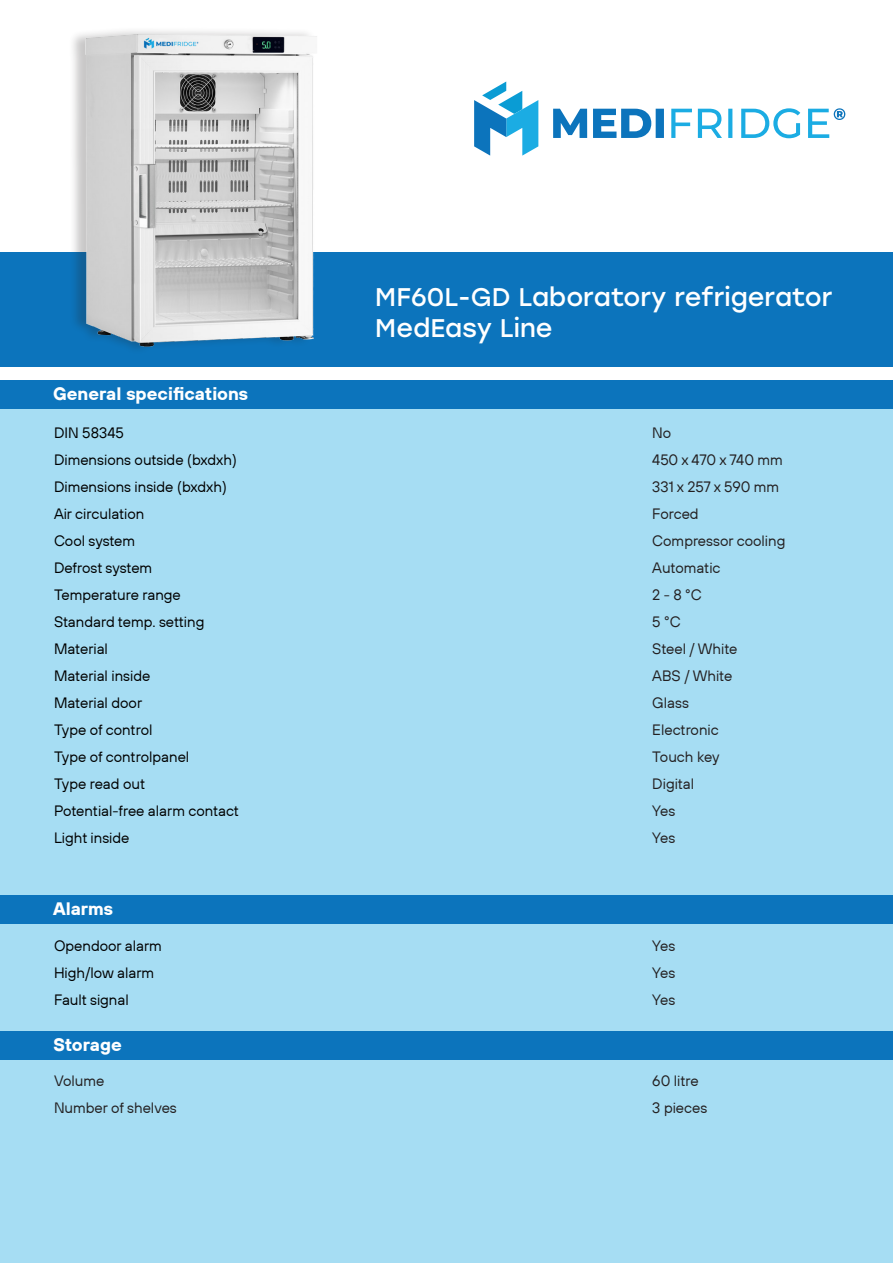
<style>
.page{position:relative;width:893px;height:1263px;background:#fff}
.page>*{position:absolute;margin:0;border:0;box-sizing:border-box;transform-origin:0 0}
.t1{font:25.5px "Stolzl";color:#fff}
.t2{font:700 18px "TT Hoves Pro Trial";color:#fff}
.t3{font:15px "TT Hoves Pro Trial";color:#000}
.t4{font:15px/27px "TT Hoves Pro Trial";color:#231f20}
</style>
<div class="page">
<div style="left:0;top:409px;width:893px;height:854px;background:#a6ddf3"></div>
<div style="left:0;top:252px;width:893px;height:115px;background:#0c74bc"></div>
<div style="left:0;top:381px;width:893px;height:28px;background:#0c74bc"></div>
<div style="left:69px;top:26px;width:247px;height:329px;background:#231f20;opacity:.25"></div>
<img style="left:85px;top:34px;width:232px;height:319px">
<div style="left:0;top:895px;width:893px;height:29px;background:#0c74bc"></div>
<div style="left:0;top:1031px;width:893px;height:29px;background:#0c74bc"></div>
<svg style="left:474px;top:81px;width:64px;height:75px"></svg>
<svg style="left:553px;top:109px;width:111px;height:29px"></svg>
<svg style="left:671px;top:108px;width:174px;height:30px"></svg>
<p class="t2" style="left:53px;top:382px;width:197px">General specifications</p>
<p class="t3" style="left:54px;top:424px;width:71px">DIN 58345</p>
<p class="t3" style="left:54px;top:451px;width:184px">Dimensions outside (bxdxh)</p>
<p class="t3" style="left:54px;top:478px;width:174px">Dimensions inside (bxdxh)</p>
<p class="t3" style="left:54px;top:505px;width:92px">Air circulation</p>
<p class="t3" style="left:54px;top:532px;width:83px">Cool system</p>
<p class="t3" style="left:54px;top:559px;width:100px">Defrost system</p>
<p class="t3" style="left:54px;top:586px;width:128px">Temperature range</p>
<p class="t3" style="left:54px;top:613px;width:152px">Standard temp. setting</p>
<p class="t3" style="left:54px;top:640px;width:55px">Material</p>
<p class="t3" style="left:54px;top:667px;width:98px">Material inside</p>
<p class="t3" style="left:54px;top:694px;width:90px">Material door</p>
<p class="t3" style="left:54px;top:721px;width:100px">Type of control</p>
<p class="t3" style="left:54px;top:748px;width:137px">Type of controlpanel</p>
<p class="t3" style="left:54px;top:775px;width:93px">Type read out</p>
<p class="t3" style="left:54px;top:802px;width:187px">Potential-free alarm contact</p>
<p class="t3" style="left:54px;top:829px;width:77px">Light inside</p>
<p class="t2" style="left:53px;top:897px;width:62px">Alarms</p>
<p class="t3" style="left:54px;top:937px;width:109px">Opendoor alarm</p>
<p class="t3" style="left:54px;top:964px;width:102px">High/low alarm</p>
<p class="t3" style="left:54px;top:991px;width:76px">Fault signal</p>
<p class="t2" style="left:53px;top:1033px;width:70px">Storage</p>
<p class="t4" style="left:54px;top:1067px;width:52px">Volume</p>
<p class="t4" style="left:54px;top:1094px;width:124px">Number of shelves</p>
<p class="t1" style="left:375px;top:279px;width:459px">MF60L-GD Laboratory refrigerator</p>
<p class="t1" style="left:375px;top:310px;width:179px">MedEasy Line</p>
<p class="t4" style="left:652px;top:419px;width:132px">No<br>450 x 470 x 740 mm</p>
<p class="t4" style="left:652px;top:473px;width:128px">331 x 257 x 590 mm</p>
<p class="t4" style="left:652px;top:500px;width:48px">Forced</p>
<p class="t4" style="left:652px;top:527px;width:135px">Compressor cooling</p>
<p class="t4" style="left:652px;top:554px;width:70px">Automatic</p>
<p class="t4" style="left:652px;top:581px;width:51px">2 - 8 °C</p>
<p class="t4" style="left:652px;top:608px;width:30px">5 °C</p>
<p class="t4" style="left:652px;top:635px;width:87px">Steel / White</p>
<p class="t4" style="left:652px;top:662px;width:82px">ABS / White</p>
<p class="t4" style="left:652px;top:689px;width:68px">Glass<br>Electronic</p>
<p class="t4" style="left:652px;top:743px;width:69px">Touch key</p>
<p class="t4" style="left:652px;top:770px;width:43px">Digital</p>
<p class="t4" style="left:652px;top:797px;width:25px">Yes</p>
<p class="t4" style="left:652px;top:824px;width:25px">Yes</p>
<p class="t4" style="left:652px;top:932px;width:25px">Yes</p>
<p class="t4" style="left:652px;top:959px;width:25px">Yes</p>
<p class="t4" style="left:652px;top:986px;width:25px">Yes</p>
<p class="t4" style="left:652px;top:1067px;width:48px">60 litre</p>
<p class="t4" style="left:652px;top:1094px;width:57px">3 pieces</p>
</div>
